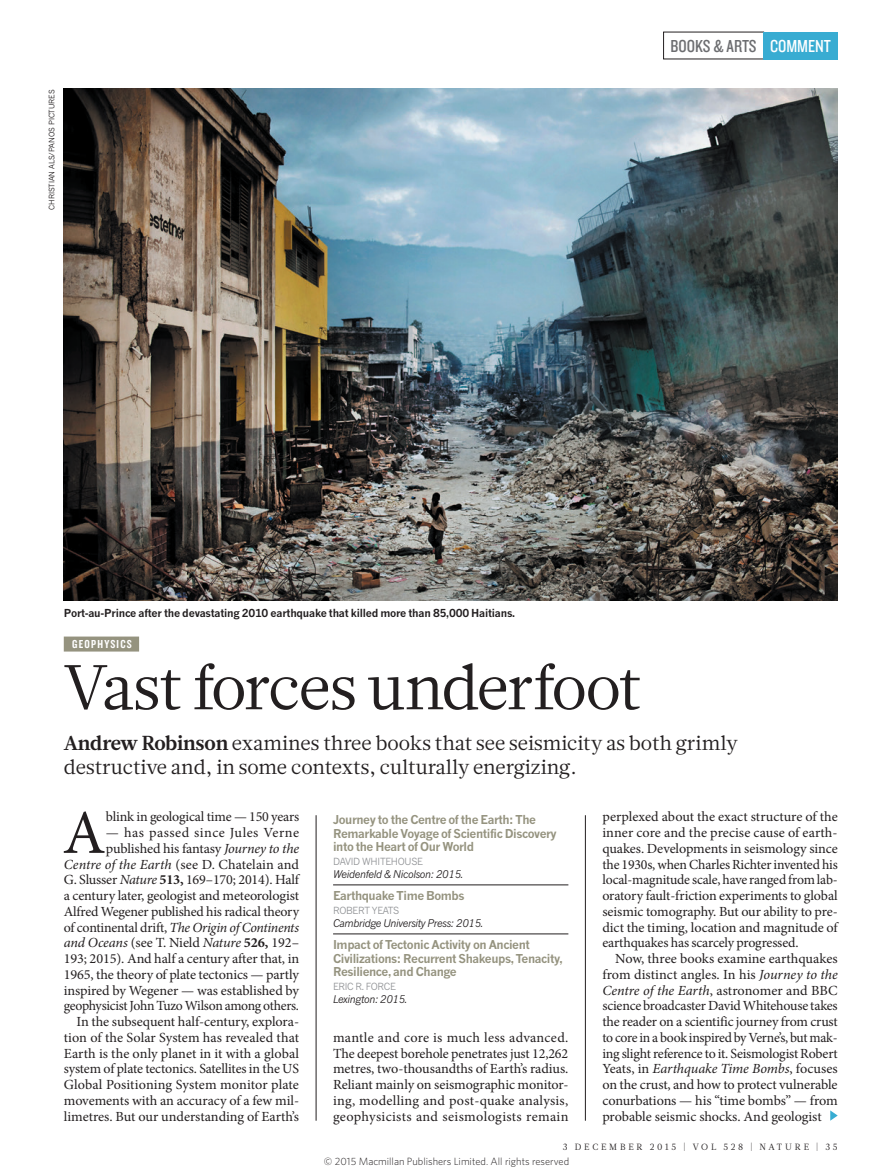
<style>
.page{position:relative;width:893px;height:1174px;background:#fff}
.page>*{position:absolute;margin:0;border:0;box-sizing:border-box;transform-origin:0 0}
.BOOKS_HEAD_42{font:63px "Glosa Math";letter-spacing:-.035em;color:#231f20}
.BODY_DROP_CAP{font:62.4px "Minion Pro";color:#231f20}
.BOOKS_INTRO{font:20.25px/23.7px "Glosa Math";color:#231f20}
.t1{font:18px "Knockout 29 Junior Ltweight";color:#6c6d70}
.BODY_INDENT{font:13.95px/15.8px "Minion Pro";letter-spacing:-.005em;color:#231f20;text-align:justify}
.BODY_DROP_CAP-2{font:13.95px/15.8px "Minion Pro";letter-spacing:-.01em;color:#231f20;text-align:right}
.BOOK_TITLE_2ND_IN_LI{font:700 12px/13.5px "News Gothic MTOT";letter-spacing:-.035em;color:#95937f}
.BOOK_TITLE{font:700 12px/13.5px "News Gothic MTOT";letter-spacing:-.035em;color:#95937f}
.SUBJECT_STRAP{font:12px "Knockout 49 Liteweight";letter-spacing:.1em;color:#fff}
.PIC_CAPTION{font:700 10.8px "News Gothic MTOT";letter-spacing:-.02em;color:#231f20}
.BOOK_DETAILS{font:italic 10.5px "News Gothic MTOT";letter-spacing:-.035em;color:#231f20}
.t2{font:300 10.5px "Whitney";color:#231f20}
.BOOK_AUTHOR{font:9.75px "News Gothic MTOT";letter-spacing:-.03em;color:#939598}
.t3{font:9px "Glosa Math";letter-spacing:.305em;color:#231f20}
.PIC_CREDIT{font:7.5px "News Gothic MTOT";color:#231f20}
.s1{color:#fff}
.s2{font-weight:700}
.s3{font-style:italic}
</style>
<div class="page">
<img style="left:64px;top:88px;width:774px;height:513px">
<div style="left:64px;top:636px;width:75px;height:15px;background:#95937f"></div>
<hr style="left:333px;top:884px;width:235px;height:1px;background:#231f20">
<hr style="left:333px;top:933px;width:235px;height:1px;background:#231f20">
<div style="left:763px;top:32px;width:75px;height:27px;background:#38acd2"></div>
<hr style="left:316px;top:815px;width:1px;height:305px;background:#231f20">
<hr style="left:585px;top:815px;width:1px;height:305px;background:#231f20">
<svg style="left:830px;top:1110px;width:8px;height:10px"></svg>
<p class="PIC_CREDIT" style="left:47px;top:210px;width:122px;rotate:-90deg">CHRISTIAN ALS/PANOS PICTURES</p>
<p class="t1" style="left:670px;top:34px;width:162px">BOOKS &amp; ARTS <span class="s1">COMMENT</span></p>
<p class="PIC_CAPTION" style="left:64px;top:606px;width:453px">Port-au-Prince after the devastating 2010 earthquake that killed more than 85,000 Haitians.</p>
<p class="SUBJECT_STRAP" style="left:72px;top:636px;width:61px">GEOPHYSICS</p>
<p class="BOOKS_HEAD_42" style="left:64px;top:646px;width:579px">Vast forces underfoot</p>
<p class="BOOKS_INTRO" style="left:64px;top:731px;width:675px"><span class="s2">Andrew Robinson</span> examines three books that see seismicity as both grimly destructive and, in some contexts, culturally energizing.</p>
<p class="BOOK_TITLE" style="left:333px;top:813px;width:225px">Journey to the Centre of the Earth: The<br>Remarkable Voyage of Scientific Discovery into the Heart of Our World</p>
<p class="BOOK_AUTHOR" style="left:333px;top:855px;width:91px">DAVID WHITEHOUSE</p>
<p class="BOOK_DETAILS" style="left:333px;top:868px;width:132px">Weidenfeld &amp; Nicolson: 2015.</p>
<p class="BOOK_TITLE_2ND_IN_LI" style="left:333px;top:889px;width:133px">Earthquake Time Bombs</p>
<p class="BOOK_AUTHOR" style="left:333px;top:904px;width:68px">ROBERT YEATS</p>
<p class="BOOK_DETAILS" style="left:333px;top:917px;width:152px">Cambridge University Press: 2015.</p>
<p class="BOOK_TITLE_2ND_IN_LI" style="left:333px;top:938px;width:231px">Impact of Tectonic Activity on Ancient<br>Civilizations: Recurrent Shakeups, Tenacity,<br>Resilience, and Change</p>
<p class="BOOK_AUTHOR" style="left:333px;top:980px;width:64px">ERIC R. FORCE</p>
<p class="BOOK_DETAILS" style="left:333px;top:993px;width:76px">Lexington: 2015.</p>
<p class="BODY_DROP_CAP" style="left:63px;top:791px;width:45px">A</p>
<p class="BODY_DROP_CAP-2" style="left:106px;top:809px;width:195px">blink in geological time — 150 years</p>
<p class="BODY_INDENT" style="left:602px;top:809px;width:237px">perplexed about the exact structure of the inner core and the precise cause of earth&shy;quakes. Developments in seismology since the 1930s, when Charles Richter invented his local-magnitude scale, have ranged from lab&shy;oratory fault-friction experiments to global seismic tomography. But our ability to pre&shy;dict the timing, location and magnitude of earthquakes has scarcely progressed.</p>
<p class="BODY_INDENT" style="left:602px;top:951px;width:237px;text-indent:13px">Now, three books examine earthquakes from distinct angles. In his <span class="s3">Journey to the Centre of the Earth</span>, astronomer and BBC science broadcaster David Whitehouse takes the reader on a scientific journey from crust to core in a book inspired by Verne’s, but mak&shy;ing slight reference to it. Seismologist Robert Yeats, in <span class="s3">Earthquake Time Bombs</span>, focuses on the crust, and how to protect vulnerable conurbations — his “time bombs” — from probable seismic shocks. And geologist</p>
<p class="BODY_DROP_CAP-2" style="left:64px;top:825px;width:237px">— has passed since Jules Verne published his fantasy <span class="s3">Journey to the<br>Centre of the Earth</span> (see D. Chatelain and G. Slusser <span class="s3">Nature</span> <span class="s2">513,</span> 169–170; 2014). Half a century later, geologist and meteorologist Alfred Wegener published his radical theory of continental drift, <span class="s3">The Origin of Continents and Oceans</span> (see T. Nield <span class="s3">Nature</span> <span class="s2">526,</span> 192– 193; 2015). And half a century after that, in 1965, the theory of plate tectonics — partly inspired by Wegener — was established by geophysicist John Tuzo Wilson among others.</p>
<p class="BODY_INDENT" style="left:64px;top:1014px;width:237px;text-indent:13px">In the subsequent half-century, explora&shy;tion of the Solar System has revealed that Earth is the only planet in it with a global system of plate tectonics. Satellites in the US Global Positioning System monitor plate movements with an accuracy of a few mil&shy;limetres. But our understanding of Earth’s</p>
<p class="BODY_INDENT" style="left:333px;top:1029px;width:237px">mantle and core is much less advanced.<br>The deepest borehole penetrates just 12,262 metres, two-thousandths of Earth’s radius.<br>Reliant mainly on seismographic monitor&shy;ing, modelling and post-quake analysis, geophysicists and seismologists remain</p>
<p class="t3" style="left:563px;top:1141px;width:276px">3 DECEMBER 2015 | VOL 528 | NATURE | 35</p>
<p class="t2" style="left:324px;top:1154px;width:247px">© 2015 Macmillan Publishers Limited. All rights reserved</p>
</div>
